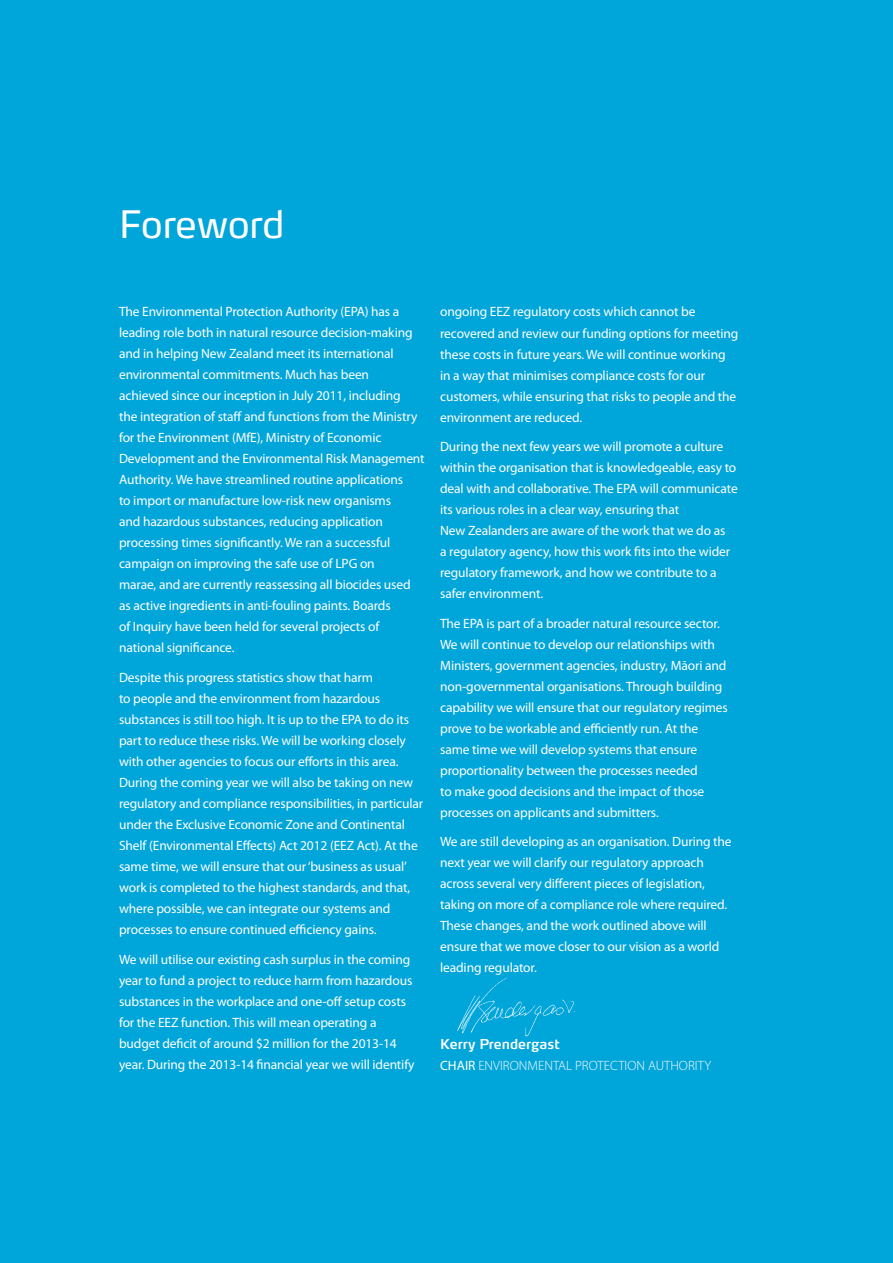
<style>
.page{position:relative;width:893px;height:1263px;background:#00a5da}
.page>*{position:absolute;margin:0;border:0;box-sizing:border-box;transform-origin:0 0}
.t1{font:37.5px "Max Pro";color:#fff}
.t2{font:13.5px/21px "Myriad Pro";letter-spacing:-.01em;color:#fff}
.t3{font:300 13.5px "Myriad Pro";color:#fff}
.t4{font:600 13.5px "Max Pro";color:#fff}
.s1{font-weight:400}
</style>
<div class="page">
<img style="left:457px;top:977px;width:118px;height:60px">
<h1 class="t1" style="left:119px;top:194px;width:167px">Foreword</h1>
<p class="t2" style="left:119px;top:302px;width:307px">The Environmental Protection Authority (EPA) has a leading role both in natural resource decision‑making and in helping New Zealand meet its international environmental commitments. Much has been<br>achieved since our inception in July 2011, including<br>the integration of staff and functions from the Ministry for the Environment (MfE), Ministry of Economic Development and the Environmental Risk Management Authority. We have streamlined routine applications<br>to import or manufacture low-risk new organisms<br>and hazardous substances, reducing application processing times significantly. We ran a successful campaign on improving the safe use of LPG on<br>marae, and are currently reassessing all biocides used as active ingredients in anti-fouling paints. Boards<br>of Inquiry have been held for several projects of national significance.</p>
<p class="t2" style="left:119px;top:667px;width:306px">Despite this progress statistics show that harm<br>to people and the environment from hazardous substances is still too high. It is up to the EPA to do its part to reduce these risks. We will be working closely with other agencies to focus our efforts in this area.<br>During the coming year we will also be taking on new regulatory and compliance responsibilities, in particular under the Exclusive Economic Zone and Continental Shelf (Environmental Effects) Act 2012 (EEZ Act). At the same time, we will ensure that our ‘business as usual’ work is completed to the highest standards, and that, where possible, we can integrate our systems and processes to ensure continued efficiency gains.</p>
<p class="t2" style="left:119px;top:949px;width:297px">We will utilise our existing cash surplus in the coming year to fund a project to reduce harm from hazardous substances in the workplace and one-off setup costs for the EEZ function. This will mean operating a budget deficit of around $2 million for the 2013-14 year. During the 2013-14 financial year we will identify</p>
<p class="t2" style="left:440px;top:302px;width:300px">ongoing EEZ regulatory costs which cannot be recovered and review our funding options for meeting these costs in future years. We will continue working in a way that minimises compliance costs for our customers, while ensuring that risks to people and the environment are reduced.</p>
<p class="t2" style="left:440px;top:436px;width:299px">During the next few years we will promote a culture within the organisation that is knowledgeable, easy to deal with and collaborative. The EPA will communicate its various roles in a clear way, ensuring that<br>New Zealanders are aware of the work that we do as<br>a regulatory agency, how this work fits into the wider regulatory framework, and how we contribute to a safer environment.</p>
<p class="t2" style="left:440px;top:613px;width:289px">The EPA is part of a broader natural resource sector.<br>We will continue to develop our relationships with Ministers, government agencies, industry, Māori and non-governmental organisations. Through building capability we will ensure that our regulatory regimes prove to be workable and efficiently run. At the same time we will develop systems that ensure proportionality between the processes needed<br>to make good decisions and the impact of those processes on applicants and submitters.</p>
<p class="t2" style="left:440px;top:831px;width:293px">We are still developing as an organisation. During the next year we will clarify our regulatory approach across several very different pieces of legislation, taking on more of a compliance role where required.<br>These changes, and the work outlined above will ensure that we move closer to our vision as a world leading regulator.</p>
<p class="t4" style="left:440px;top:1032px;width:121px">Kerry Prendergast</p>
<p class="t3" style="left:440px;top:1057px;width:273px"><span class="s1">CHAIR</span> ENVIRONMENTAL PROTECTION AUTHORITY</p>
</div>
